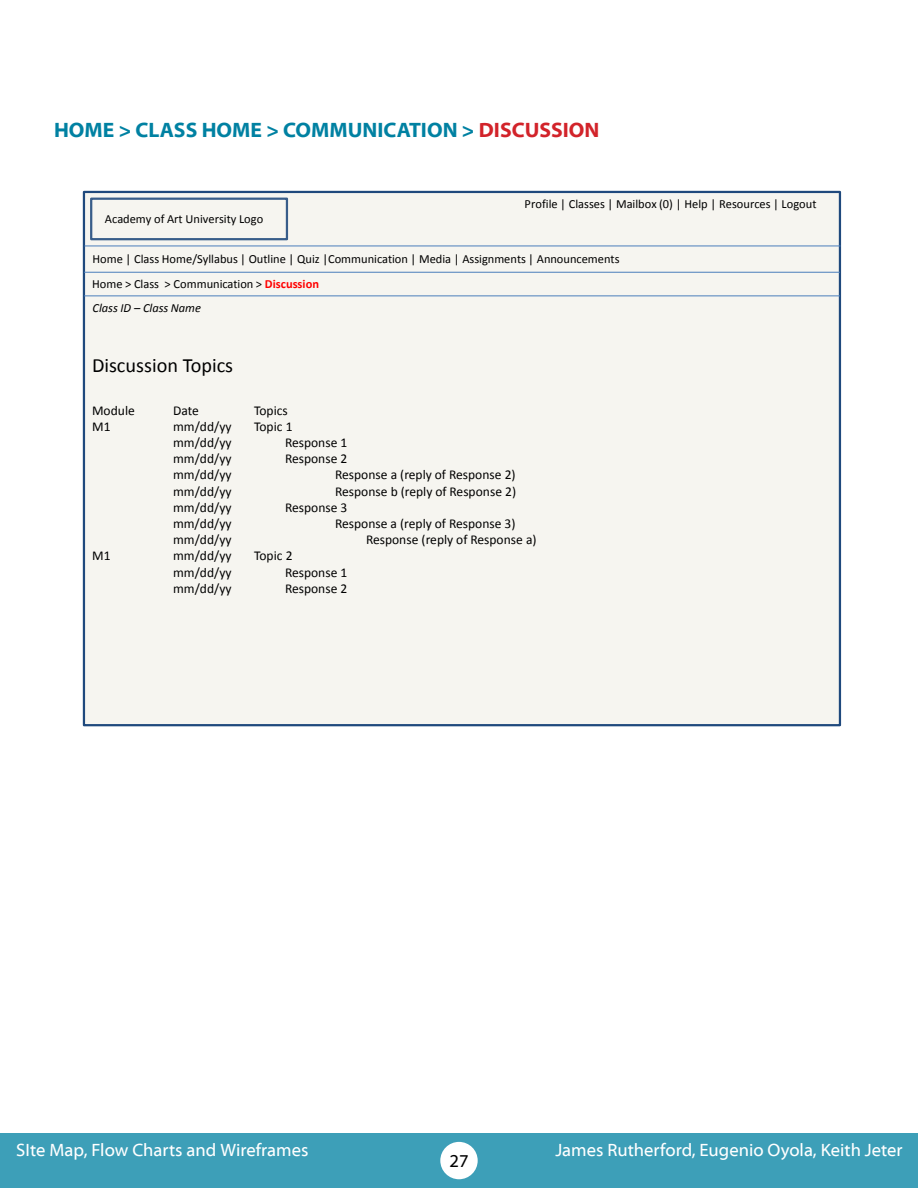
<style>
.page{position:relative;width:918px;height:1188px;background:#fff}
.page>*{position:absolute;margin:0;border:0;box-sizing:border-box;transform-origin:0 0}
.t1{font:700 21px "Myriad Web Pro";color:#0081a2}
.t2{font:20.25px "Calibri";color:#000}
.t3{font:18px "Myriad Web Pro";color:#fff}
.t4{font:18px "Myriad Web Pro";color:#000}
.t5{font:13.5px "Calibri";color:#000}
.t6{font:12.45px/25px "Calibri";color:#000}
.t7{font:italic 12.45px "Calibri";color:#000}
.s1{color:#d2232a}
.s2{font-weight:700;color:#f00}
</style>
<div class="page">
<div style="left:0;top:1133px;width:918px;height:55px;background:#3d9fb8"></div>
<div style="left:440px;top:1142px;width:38px;height:37px;background:#fff;border-radius:50%"></div>
<div style="left:84px;top:192px;width:756px;height:533px;background:#f6f5f0"></div>
<hr style="left:84px;top:246px;width:756px;height:1px;background:#4a7ebb">
<div style="left:90px;top:198px;width:198px;height:42px;border:2px solid #385d8a"></div>
<hr style="left:84px;top:272px;width:756px;height:1px;background:#4a7ebb">
<hr style="left:84px;top:295px;width:756px;height:1px;background:#4a7ebb">
<h1 class="t1" style="left:54px;top:119px;width:547px">HOME &gt; CLASS HOME &gt; COMMUNICATION &gt; <span class="s1">DISCUSSION</span></h1>
<p class="t6" style="left:105px;top:206px;width:160px">Academy of Art University Logo</p>
<p class="t6" style="left:525px;top:191px;width:293px">Profile | Classes | Mailbox (0) | Help | Resources | Logout</p>
<p class="t6" style="left:92px;top:246px;width:529px">Home | Class Home/Syllabus | Outline | Quiz |Communication | Media | Assignments | Announcements<br>Home &gt; Class &gt; Communication &gt; <span class="s2">Discussion</span></p>
<p class="t7" style="left:93px;top:299px;width:110px">Class ID – Class Name</p>
<h2 class="t2" style="left:92px;top:353px;width:143px">Discussion Topics</h2>
<p class="t5" style="left:92px;top:402px;width:44px">Module</p>
<p class="t5" style="left:173px;top:402px;width:27px">Date</p>
<p class="t5" style="left:254px;top:402px;width:35px">Topics</p>
<p class="t5" style="left:92px;top:418px;width:20px">M1</p>
<p class="t5" style="left:173px;top:418px;width:60px">mm/dd/yy</p>
<p class="t5" style="left:254px;top:418px;width:40px">Topic 1</p>
<p class="t5" style="left:173px;top:434px;width:60px">mm/dd/yy</p>
<p class="t5" style="left:285px;top:434px;width:64px">Response 1</p>
<p class="t5" style="left:173px;top:450px;width:60px">mm/dd/yy</p>
<p class="t5" style="left:285px;top:450px;width:64px">Response 2</p>
<p class="t5" style="left:173px;top:466px;width:60px">mm/dd/yy</p>
<p class="t5" style="left:335px;top:466px;width:182px">Response a (reply of Response 2)</p>
<p class="t5" style="left:173px;top:483px;width:60px">mm/dd/yy</p>
<p class="t5" style="left:335px;top:483px;width:183px">Response b (reply of Response 2)</p>
<p class="t5" style="left:173px;top:499px;width:60px">mm/dd/yy</p>
<p class="t5" style="left:285px;top:499px;width:64px">Response 3</p>
<p class="t5" style="left:173px;top:515px;width:60px">mm/dd/yy</p>
<p class="t5" style="left:335px;top:515px;width:182px">Response a (reply of Response 3)</p>
<p class="t5" style="left:173px;top:531px;width:60px">mm/dd/yy</p>
<p class="t5" style="left:366px;top:531px;width:172px">Response (reply of Response a)</p>
<p class="t5" style="left:92px;top:547px;width:20px">M1</p>
<p class="t5" style="left:173px;top:547px;width:60px">mm/dd/yy</p>
<p class="t5" style="left:254px;top:547px;width:40px">Topic 2</p>
<p class="t5" style="left:173px;top:564px;width:60px">mm/dd/yy</p>
<p class="t5" style="left:285px;top:564px;width:64px">Response 1</p>
<p class="t5" style="left:173px;top:580px;width:60px">mm/dd/yy</p>
<p class="t5" style="left:285px;top:580px;width:64px">Response 2</p>
<h3 class="t3" style="left:16px;top:1140px;width:294px">SIte Map, Flow Charts and Wireframes</h3>
<h3 class="t4" style="left:449px;top:1151px;width:21px">27</h3>
<h3 class="t3" style="left:555px;top:1140px;width:349px">James Rutherford, Eugenio Oyola, Keith Jeter</h3>
</div>
